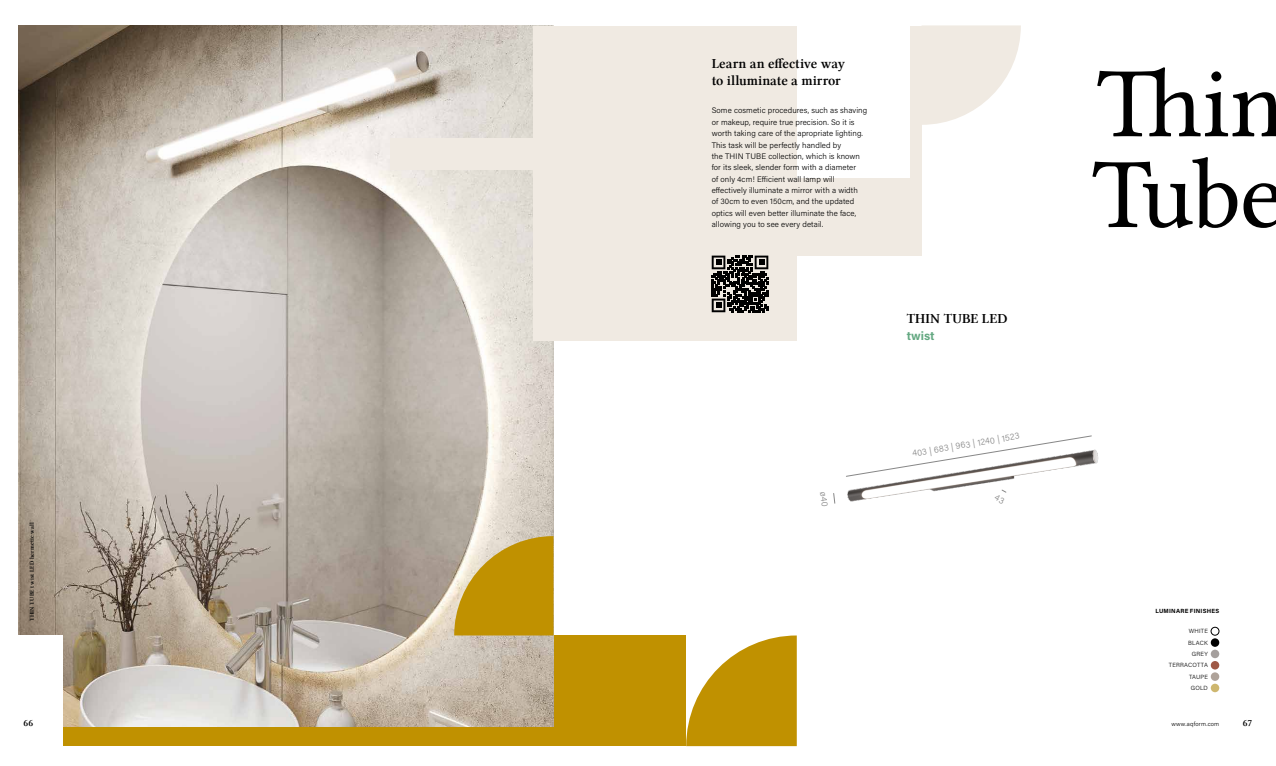
<style>
.page{position:relative;width:1276px;height:766px;background:#fff}
.page>*{position:absolute;margin:0;border:0;box-sizing:border-box;transform-origin:0 0}
.t1{font:100px/90.7px "Lin Libertine";letter-spacing:-.015em;color:#000}
.t2{font:14px/17px "Lin Libertine Z";letter-spacing:.005em;color:#000}
.t3{font:700 12px "Acumin Pro";color:#63a881}
.t4{font:10px "Lin Libertine Z";color:#000}
.t5{font:300 9px "Acumin Pro";color:#878787}
.t6{font:300 8px/11.3px "Acumin Pro";letter-spacing:.01em;color:#000}
.t7{font:300 6px/11.3px "Acumin Pro";letter-spacing:.035em;color:#000;text-align:right}
.t8{font:6px "Lin Libertine Z";letter-spacing:.04em;color:#000}
.t9{font:700 6px "Acumin Pro";letter-spacing:.04em;color:#000}
</style>
<div class="page">
<div style="left:910px;top:26px;width:11px;height:229px;background:#f0eae2"></div>
<div style="left:765px;top:178px;width:156px;height:77px;background:#f0eae2"></div>
<div style="left:62px;top:635px;width:624px;height:111px;background:#c09100"></div>
<img style="left:18px;top:26px;width:535px;height:700px">
<div style="left:533px;top:26px;width:264px;height:314px;background:#f0eae2"></div>
<div style="left:390px;top:138px;width:263px;height:32px;background:#f0eae2"></div>
<div style="left:1210px;top:649px;width:9px;height:9px;background:#a59f9d;border-radius:50%"></div>
<svg style="left:1210px;top:660px;width:9px;height:9px"></svg>
<div style="left:1210px;top:672px;width:9px;height:8px;background:#afa39a;border-radius:50%"></div>
<div style="left:1210px;top:683px;width:9px;height:9px;background:#ceb76f;border-radius:50%"></div>
<div style="left:1210px;top:638px;width:9px;height:8px;background:#000;border-radius:50%"></div>
<div style="left:1210px;top:626px;width:9px;height:9px;border:1px solid #000;border-radius:50%"></div>
<div style="left:0;top:635px;width:62px;height:111px;background:#fff"></div>
<svg style="left:454px;top:536px;width:99px;height:99px;background:#c6a02c"></svg>
<svg style="left:921px;top:25px;width:100px;height:100px"></svg>
<svg style="left:686px;top:635px;width:111px;height:111px"></svg>
<svg style="left:711px;top:255px;width:57px;height:57px"></svg>
<img style="left:835px;top:449px;width:264px;height:55px">
<svg style="left:845px;top:435px;width:247px;height:42px"></svg>
<svg style="left:994px;top:489px;width:13px;height:14px"></svg>
<svg style="left:833px;top:493px;width:2px;height:11px"></svg>
<p class="t8" style="left:28px;top:621px;width:100px;rotate:-90deg">THIN TUBE twist LED hermetic wall</p>
<h2 class="t2" style="left:711px;top:55px;width:135px">Learn an effective way to illuminate a mirror</h2>
<p class="t6" style="left:711px;top:105px;width:157px">Some cosmetic procedures, such as shaving or makeup, require true precision. So it is worth taking care of the apropriate lighting.<br>This task will be perfectly handled by<br>the THIN TUBE collection, which is known for its sleek, slender form with a diameter<br>of only 4cm! Efficient wall lamp will effectively illuminate a mirror with a width<br>of 30cm to even 150cm, and the updated optics will even better illuminate the face, allowing you to see every detail.</p>
<h2 class="t2" style="left:906px;top:311px;width:102px">THIN TUBE LED</h2>
<h3 class="t3" style="left:906px;top:328px;width:29px">twist</h3>
<p class="t5" style="left:911px;top:446px;width:110px;rotate:-9deg">403 | 683 | 963 | 1240 | 1523</p>
<h1 class="t1" style="left:1092px;top:58px;width:194px">Thin<br>Tube</h1>
<p class="t9" style="left:1155px;top:606px;width:65px">LUMINARE FINISHES</p>
<p class="t7" style="left:1169px;top:625px;width:40px">WHITE<br>BLACK<br>GREY<br>TERRACOTTA<br>TAUPE<br>GOLD</p>
<p class="t4" style="left:23px;top:717px;width:11px">66</p>
<p class="t7" style="left:1171px;top:718px;width:49px">www.aqform.com</p>
<p class="t4" style="left:1242px;top:717px;width:11px">67</p>
</div>
